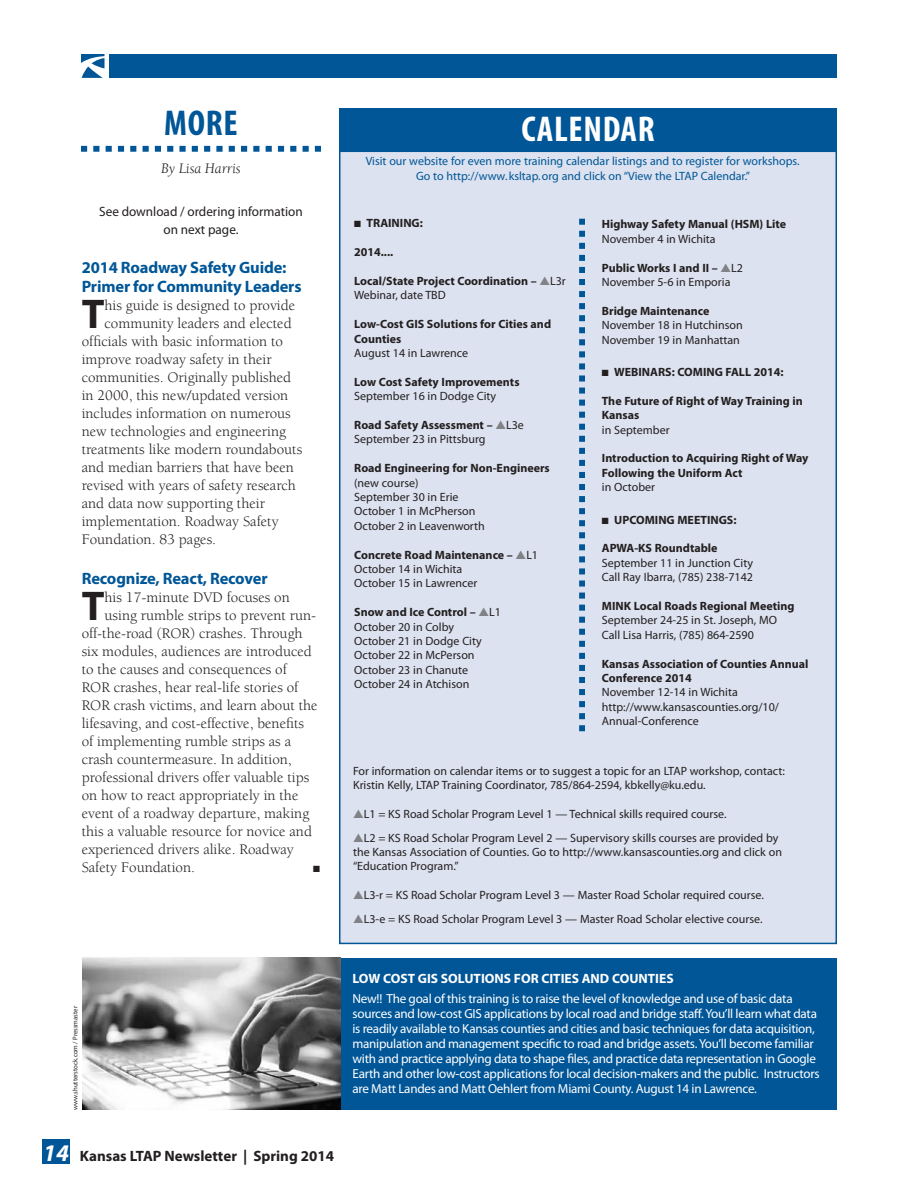
<style>
.page{position:relative;width:918px;height:1188px;background:#fff}
.page>*{position:absolute;margin:0;border:0;box-sizing:border-box;transform-origin:0 0}
.t1{font:700 41.7px "Myriad Pro";color:#231f20}
.t2{font:700 condensed 36px "Myriad Pro";color:#fff}
.t3{font:700 condensed 36px "Myriad Pro";color:#005697}
.t4{font:700 16.5px/19.8px "Myriad Pro";letter-spacing:-.01em;color:#005697}
.t5{font:15px "Berkeley";color:#231f20}
.t6{font:700 15px "Myriad Pro";color:#231f20}
.t7{font:italic 15px "Berkeley";color:#231f20}
.t8{font:13.5px/18px "Myriad Pro";color:#231f20;text-align:center}
.t9{font:700 13.5px "Myriad Pro";color:#fff}
.t10{font:13.2px/15px "Myriad Pro";letter-spacing:-.02em;color:#fff}
.t11{font:12px/14.4px "Myriad Pro";color:#231f20}
.t12{font:700 12px/14.4px "Myriad Pro";color:#231f20}
.t13{font:12px/14.4px "Myriad Pro";color:#005697;text-align:center}
.t14{font:9px "Zapf Dingbats ITC";color:#231f20}
.t15{font:6.75px "Myriad Pro";color:#231f20}
.s1{color:#808285}
.s2{font-weight:400}
.s3{font-weight:700}
.s4{font-style:italic;font-size:24px;color:#fff}
</style>
<div class="page">
<div style="left:42px;top:1140px;width:28px;height:24px;background:#005697"></div>
<div style="left:339px;top:151px;width:498px;height:793px;background:#dce2ef;border:2px solid #005697"></div>
<svg style="left:81px;top:54px;width:23px;height:24px"></svg>
<div style="left:110px;top:54px;width:727px;height:24px;background:#005697"></div>
<div style="left:339px;top:108px;width:498px;height:43px;background:#005697"></div>
<svg style="left:579px;top:219px;width:6px;height:512px"></svg>
<svg style="left:81px;top:146px;width:240px;height:6px"></svg>
<div style="left:338px;top:958px;width:499px;height:152px;background:#005697"></div>
<img style="left:82px;top:958px;width:258px;height:152px">
<h2 class="t3" style="left:164px;top:101px;width:72px">MORE</h2>
<p class="t7" style="left:161px;top:161px;width:81px">By Lisa Harris</p>
<p class="t8" style="left:99px;top:203px;width:205px">See download / ordering information on next page.</p>
<h3 class="t4" style="left:82px;top:257px;width:221px">2014 Roadway Safety Guide:<br>Primer for Community Leaders</h3>
<h1 class="t1" style="left:82px;top:287px;width:24px">T</h1>
<p class="t5" style="left:105px;top:298px;width:192px">his guide is designed to provide</p>
<p class="t5" style="left:105px;top:316px;width:189px">community leaders and elected</p>
<p class="t5" style="left:82px;top:334px;width:203px">officials with basic information to</p>
<p class="t5" style="left:82px;top:352px;width:191px">improve roadway safety in their</p>
<p class="t5" style="left:82px;top:370px;width:211px">communities. Originally published</p>
<p class="t5" style="left:82px;top:388px;width:208px">in 2000, this new/updated version</p>
<p class="t5" style="left:82px;top:406px;width:211px">includes information on numerous</p>
<p class="t5" style="left:82px;top:424px;width:206px">new technologies and engineering</p>
<p class="t5" style="left:82px;top:442px;width:222px">treatments like modern roundabouts</p>
<p class="t5" style="left:82px;top:460px;width:214px">and median barriers that have been</p>
<p class="t5" style="left:82px;top:478px;width:216px">revised with years of safety research</p>
<p class="t5" style="left:82px;top:496px;width:185px">and data now supporting their</p>
<p class="t5" style="left:82px;top:514px;width:198px">implementation. Roadway Safety</p>
<p class="t5" style="left:82px;top:532px;width:136px">Foundation. 83 pages.</p>
<h3 class="t4" style="left:82px;top:568px;width:187px">Recognize, React, Recover</h3>
<h1 class="t1" style="left:82px;top:579px;width:24px">T</h1>
<p class="t5" style="left:105px;top:589px;width:187px">his 17-minute DVD focuses on</p>
<p class="t5" style="left:105px;top:607px;width:213px">using rumble strips to prevent run-</p>
<p class="t5" style="left:82px;top:625px;width:223px">off-the-road (ROR) crashes. Through</p>
<p class="t5" style="left:82px;top:643px;width:232px">six modules, audiences are introduced</p>
<p class="t5" style="left:82px;top:661px;width:207px">to the causes and consequences of</p>
<p class="t5" style="left:82px;top:679px;width:218px">ROR crashes, hear real-life stories of</p>
<p class="t5" style="left:82px;top:697px;width:237px">ROR crash victims, and learn about the</p>
<p class="t5" style="left:82px;top:715px;width:224px">lifesaving, and cost-effective, benefits</p>
<p class="t5" style="left:82px;top:733px;width:211px">of implementing rumble strips as a</p>
<p class="t5" style="left:82px;top:751px;width:212px">crash countermeasure. In addition,</p>
<p class="t5" style="left:82px;top:769px;width:229px">professional drivers offer valuable tips</p>
<p class="t5" style="left:82px;top:787px;width:218px">on how to react appropriately in the</p>
<p class="t5" style="left:82px;top:805px;width:229px">event of a roadway departure, making</p>
<p class="t5" style="left:82px;top:823px;width:232px">this a valuable resource for novice and</p>
<p class="t5" style="left:82px;top:841px;width:214px">experienced drivers alike. Roadway</p>
<p class="t5" style="left:82px;top:859px;width:115px">Safety Foundation.</p>
<p class="t14" style="left:313px;top:865px;width:8px">■</p>
<h2 class="t2" style="left:521px;top:107px;width:81px">CALENDAR</h2>
<p class="t13" style="left:366px;top:154px;width:435px">Visit our website for even more training calendar listings and to register for workshops.<br>Go to http://www.ksltap.org and click on “View the LTAP Calendar.”</p>
<p class="t12" style="left:354px;top:216px;width:70px">■ TRAINING:</p>
<p class="t12" style="left:354px;top:245px;width:41px">2014....</p>
<p class="t12" style="left:354px;top:273px;width:213px">Local/State Project Coordination – <span class="s1">▲</span><span class="s2">L3r<br>Webinar, date TBD</span></p>
<p class="t12" style="left:354px;top:317px;width:198px">Low-Cost GIS Solutions for Cities and<br>Counties</p>
<p class="t11" style="left:354px;top:346px;width:115px">August 14 in Lawrence</p>
<p class="t12" style="left:354px;top:374px;width:167px">Low Cost Safety Improvements</p>
<p class="t11" style="left:354px;top:389px;width:144px">September 16 in Dodge City</p>
<p class="t11" style="left:354px;top:418px;width:171px"><span class="s3">Road Safety Assessment –</span> <span class="s1">▲</span>L3e<br>September 23 in Pittsburg</p>
<p class="t12" style="left:354px;top:461px;width:197px">Road Engineering for Non-Engineers</p>
<p class="t11" style="left:354px;top:475px;width:132px">(new course)<br>September 30 in Erie<br>October 1 in McPherson<br>October 2 in Leavenworth</p>
<p class="t11" style="left:354px;top:547px;width:185px"><span class="s3">Concrete Road Maintenance –</span> <span class="s1">▲</span>L1<br>October 14 in Wichita<br>October 15 in Lawrencer</p>
<p class="t11" style="left:354px;top:605px;width:148px"><span class="s3">Snow and Ice Control –</span> <span class="s1">▲</span>L1<br>October 20 in Colby<br>October 21 in Dodge City<br>October 22 in McPerson<br>October 23 in Chanute<br>October 24 in Atchison</p>
<p class="t12" style="left:602px;top:217px;width:186px">Highway Safety Manual (HSM) Lite</p>
<p class="t11" style="left:602px;top:231px;width:115px">November 4 in Wichita</p>
<p class="t11" style="left:602px;top:260px;width:143px"><span class="s3">Public Works I and II –</span> <span class="s1">▲</span>L2<br>November 5-6 in Emporia</p>
<p class="t12" style="left:602px;top:303px;width:109px">Bridge Maintenance</p>
<p class="t11" style="left:602px;top:318px;width:142px">November 18 in Hutchinson<br>November 19 in Manhattan</p>
<p class="t12" style="left:602px;top:364px;width:183px">■ WEBINARS: COMING FALL 2014:</p>
<p class="t12" style="left:602px;top:393px;width:202px">The Future of Right of Way Training in<br>Kansas</p>
<p class="t11" style="left:602px;top:422px;width:69px">in September</p>
<p class="t12" style="left:602px;top:451px;width:208px">Introduction to Acquiring Right of Way<br>Following the Uniform Act</p>
<p class="t11" style="left:602px;top:480px;width:55px">in October</p>
<p class="t12" style="left:602px;top:512px;width:136px">■ UPCOMING MEETINGS:</p>
<p class="t12" style="left:602px;top:541px;width:117px">APWA-KS Roundtable</p>
<p class="t11" style="left:602px;top:555px;width:153px">September 11 in Junction City<br>Call Ray Ibarra, (785) 238-7142</p>
<p class="t12" style="left:602px;top:598px;width:194px">MINK Local Roads Regional Meeting</p>
<p class="t11" style="left:602px;top:613px;width:177px">September 24-25 in St. Joseph, MO<br>Call Lisa Harris, (785) 864-2590</p>
<p class="t12" style="left:602px;top:656px;width:208px">Kansas Association of Counties Annual<br>Conference 2014</p>
<p class="t11" style="left:602px;top:685px;width:179px">November 12-14 in Wichita http://www.kansascounties.org/10/<br>Annual-Conference</p>
<p class="t11" style="left:353px;top:764px;width:433px">For information on calendar items or to suggest a topic for an LTAP workshop, contact:<br>Kristin Kelly, LTAP Training Coordinator, 785/864-2594, kbkelly@ku.edu.</p>
<p class="t11" style="left:353px;top:807px;width:375px"><span class="s1">▲</span>L1 = KS Road Scholar Program Level 1 — Technical skills required course.</p>
<p class="t11" style="left:353px;top:830px;width:430px"><span class="s1">▲</span>L2 = KS Road Scholar Program Level 2 — Supervisory skills courses are provided by the Kansas Association of Counties. Go to http://www.kansascounties.org and click on “Education Program.”</p>
<p class="t11" style="left:353px;top:888px;width:412px"><span class="s1">▲</span>L3-r = KS Road Scholar Program Level 3 — Master Road Scholar required course.</p>
<p class="t11" style="left:353px;top:911px;width:411px"><span class="s1">▲</span>L3-e = KS Road Scholar Program Level 3 — Master Road Scholar elective course.</p>
<p class="t15" style="left:71px;top:1110px;width:105px;rotate:-90deg">www.shutterstock.com / Pressmaster</p>
<p class="t6" style="left:43px;top:1146px;width:292px"><span class="s4">14</span> Kansas LTAP Newsletter | Spring 2014</p>
<p class="t9" style="left:352px;top:970px;width:323px">LOW COST GIS SOLUTIONS FOR CITIES AND COUNTIES</p>
<p class="t10" style="left:352px;top:990px;width:469px">New!! The goal of this training is to raise the level of knowledge and use of basic data sources and low-cost GIS applications by local road and bridge staff. You’ll learn what data is readily available to Kansas counties and cities and basic techniques for data acquisition, manipulation and management specific to road and bridge assets. You’ll become familiar with and practice applying data to shape files, and practice data representation in Google Earth and other low-cost applications for local decision-makers and the public. Instructors are Matt Landes and Matt Oehlert from Miami County. August 14 in Lawrence.</p>
</div>
